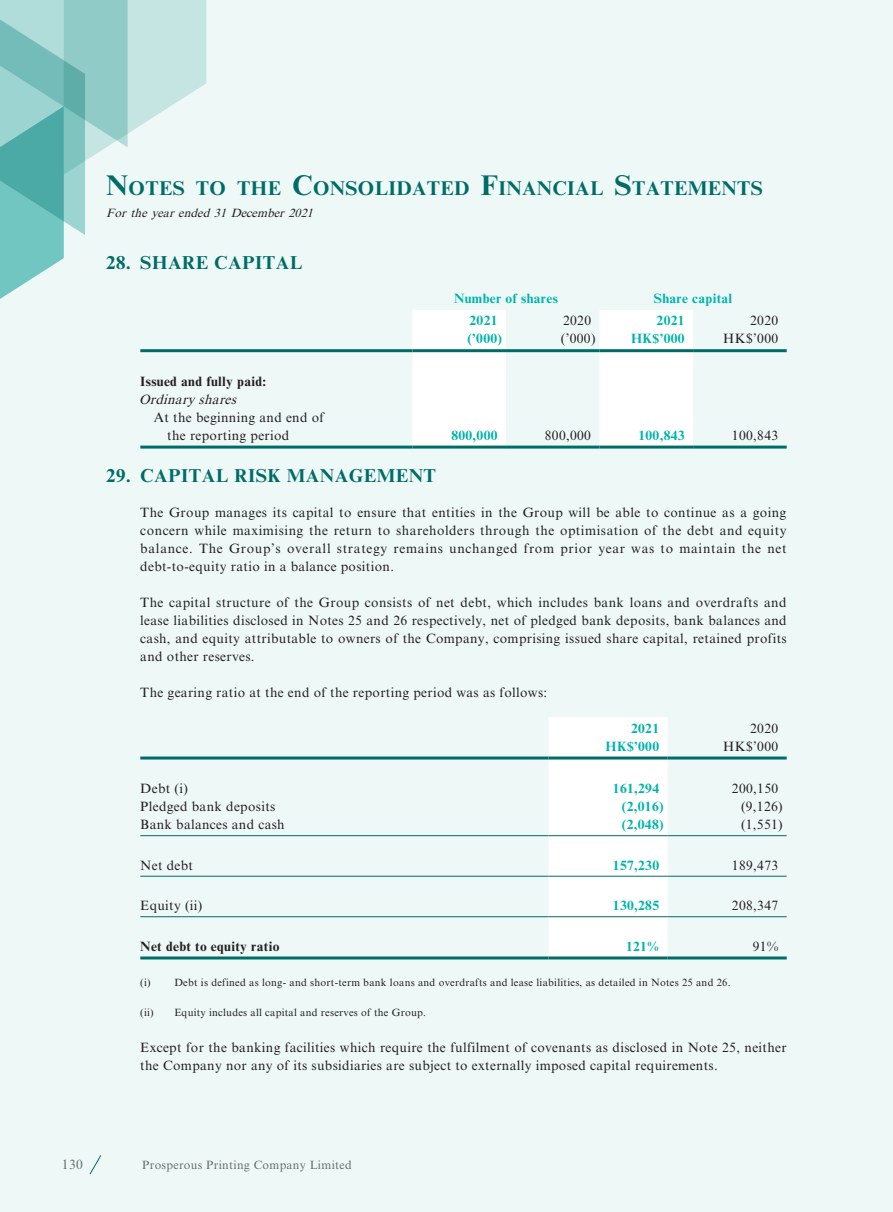
<style>
.page{position:relative;width:893px;height:1212px;background:#eef8f7}
.page>*{position:absolute;margin:0;border:0;box-sizing:border-box;transform-origin:0 0}
.t1{font:700 19.95px "Times New Roman MT Std";letter-spacing:.02em;color:#006c67}
.t2{font:700 18.75px "Times New Roman MT Std";letter-spacing:.025em;color:#006c67}
.t3{font:13.5px/18px "Times New Roman MT Std";letter-spacing:.025em;color:#231f20}
.t4{font:700 13.5px "Times New Roman MT Std";letter-spacing:.025em;color:#00b4ac}
.t5{font:700 13.5px "Times New Roman MT Std";letter-spacing:.025em;color:#231f20}
.t6{font:italic 13.5px "Times New Roman MT Std";color:#231f20}
.t7{font:13.5px "Times New Roman MT Std";color:#6c6d70}
.t8{font:12px "Times New Roman MT Std";letter-spacing:.025em;color:#6c6d70}
.t9{font:italic 12px "Times New Roman MT Std";color:#231f20}
.t10{font:10.5px "Times New Roman MT Std";letter-spacing:.025em;color:#231f20}
.s1{font-size:28.5px}
</style>
<div class="page">
<svg style="left:89px;top:1155px;width:13px;height:20px"></svg>
<svg style="left:0;top:0;width:206px;height:299px"></svg>
<svg style="left:412px;top:310px;width:281px;height:136px"></svg>
<hr style="left:140px;top:349px;width:272px;height:3px;background:#006c67">
<hr style="left:412px;top:349px;width:94px;height:3px;background:#006c67">
<hr style="left:506px;top:349px;width:94px;height:3px;background:#006c67">
<hr style="left:600px;top:349px;width:93px;height:3px;background:#006c67">
<hr style="left:693px;top:349px;width:94px;height:3px;background:#006c67">
<hr style="left:140px;top:446px;width:272px;height:3px;background:#006c67">
<hr style="left:412px;top:446px;width:94px;height:3px;background:#006c67">
<hr style="left:506px;top:446px;width:94px;height:3px;background:#006c67">
<hr style="left:600px;top:446px;width:93px;height:3px;background:#006c67">
<hr style="left:693px;top:446px;width:94px;height:3px;background:#006c67">
<div style="left:549px;top:717px;width:119px;height:239px;background:#fff"></div>
<hr style="left:140px;top:756px;width:409px;height:3px;background:#006c67">
<hr style="left:549px;top:756px;width:119px;height:3px;background:#006c67">
<hr style="left:668px;top:756px;width:119px;height:3px;background:#006c67">
<hr style="left:140px;top:835px;width:409px;height:1px;background:#006c67">
<hr style="left:549px;top:835px;width:119px;height:1px;background:#006c67">
<hr style="left:668px;top:835px;width:119px;height:1px;background:#006c67">
<hr style="left:140px;top:876px;width:409px;height:1px;background:#006c67">
<hr style="left:549px;top:876px;width:119px;height:1px;background:#006c67">
<hr style="left:668px;top:876px;width:119px;height:1px;background:#006c67">
<hr style="left:140px;top:916px;width:409px;height:1px;background:#006c67">
<hr style="left:549px;top:916px;width:119px;height:1px;background:#006c67">
<hr style="left:668px;top:916px;width:119px;height:1px;background:#006c67">
<hr style="left:140px;top:956px;width:409px;height:3px;background:#006c67">
<hr style="left:549px;top:956px;width:119px;height:3px;background:#006c67">
<hr style="left:668px;top:956px;width:119px;height:3px;background:#006c67">
<h1 class="t1" style="left:106px;top:176px;width:460px"><span class="s1">N</span>OTES TO THE <span class="s1">C</span>ONSOLIDATED <span class="s1">F</span>INANCIA</h1>
<h1 class="t1" style="left:590px;top:176px;width:174px">L <span class="s1">S</span>TATEMENTS</h1>
<p class="t9" style="left:106px;top:206px;width:212px">For the year ended 31 December 2021</p>
<h2 class="t2" style="left:106px;top:251px;width:197px">28. SHARE CAPITAL</h2>
<p class="t4" style="left:454px;top:290px;width:105px">Number of shares</p>
<p class="t4" style="left:654px;top:290px;width:80px">Share capital</p>
<p class="t4" style="left:469px;top:313px;width:30px">2021</p>
<p class="t3" style="left:563px;top:312px;width:30px">2020</p>
<p class="t4" style="left:657px;top:313px;width:30px">2021</p>
<p class="t3" style="left:750px;top:312px;width:30px">2020</p>
<p class="t4" style="left:467px;top:331px;width:36px">(’000)</p>
<p class="t3" style="left:561px;top:330px;width:36px">(’000)</p>
<p class="t4" style="left:631px;top:331px;width:55px">HK$’000</p>
<p class="t3" style="left:723px;top:330px;width:56px">HK$’000</p>
<p class="t5" style="left:140px;top:373px;width:127px">Issued and fully paid:</p>
<p class="t6" style="left:139px;top:391px;width:103px">Ordinaryshares</p>
<p class="t3" style="left:167px;top:408px;width:158px;text-indent:-14px">At the beginning and end of the reporting period</p>
<p class="t4" style="left:451px;top:427px;width:48px">800,000</p>
<p class="t3" style="left:545px;top:426px;width:48px">800,000</p>
<p class="t4" style="left:638px;top:427px;width:48px">100,843</p>
<p class="t3" style="left:732px;top:426px;width:48px">100,843</p>
<h2 class="t2" style="left:106px;top:464px;width:331px">29. CAPITAL RISK MANAGEMENT</h2>
<p class="t3" style="left:140px;top:503px;width:648px;text-align:justify">The Group manages its capital to ensure that entities in the Group will be able to continue as a going concern while maximising the return to shareholders through the optimisation of the debt and equity balance. The Group’s overall strategy remains unchanged from prior year was to maintain the net debt-to-equity ratio in a balance position.</p>
<p class="t3" style="left:140px;top:593px;width:648px;text-align:justify">The capital structure of the Group consists of net debt, which includes bank loans and overdrafts and lease liabilities disclosed in Notes 25 and 26 respectively, net of pledged bank deposits, bank balances and cash, and equity attributable to owners of the Company, comprising issued share capital, retained profits and other reserves.</p>
<p class="t3" style="left:140px;top:683px;width:408px">The gearing ratio at the end of the reporting period was as follows:</p>
<p class="t4" style="left:631px;top:720px;width:30px">2021</p>
<p class="t3" style="left:750px;top:719px;width:30px">2020</p>
<p class="t4" style="left:606px;top:738px;width:55px">HK$’000</p>
<p class="t3" style="left:723px;top:737px;width:56px">HK$’000</p>
<p class="t3" style="left:140px;top:780px;width:49px">Debt (i)</p>
<p class="t4" style="left:613px;top:780px;width:48px">161,294</p>
<p class="t3" style="left:732px;top:780px;width:48px">200,150</p>
<p class="t3" style="left:140px;top:798px;width:137px">Pledged bank deposits</p>
<p class="t4" style="left:622px;top:798px;width:43px">(2,016)</p>
<p class="t3" style="left:741px;top:798px;width:43px">(9,126)</p>
<p class="t3" style="left:140px;top:816px;width:146px">Bank balances and cash</p>
<p class="t4" style="left:622px;top:816px;width:43px">(2,048)</p>
<p class="t3" style="left:741px;top:816px;width:43px">(1,551)</p>
<p class="t3" style="left:140px;top:856px;width:54px">Net debt</p>
<p class="t4" style="left:613px;top:857px;width:48px">157,230</p>
<p class="t3" style="left:732px;top:856px;width:48px">189,473</p>
<p class="t3" style="left:140px;top:897px;width:64px">Equity (ii)</p>
<p class="t4" style="left:613px;top:897px;width:48px">130,285</p>
<p class="t3" style="left:732px;top:897px;width:48px">208,347</p>
<p class="t5" style="left:140px;top:938px;width:141px">Net debt to equity ratio</p>
<p class="t4" style="left:626px;top:938px;width:35px">121%</p>
<p class="t3" style="left:753px;top:937px;width:27px">91%</p>
<p class="t10" style="left:140px;top:976px;width:592px">(i) Debt is defined as long- and short-term bank loans and overdrafts and lease liabilities, as detailed in Notes 25 and 26.</p>
<p class="t10" style="left:140px;top:1006px;width:287px">(ii) Equity includes all capital and reserves of the Group.</p>
<p class="t3" style="left:140px;top:1038px;width:648px">Except for the banking facilities which require the fulfilment of covenants as disclosed in Note 25, neither the Company nor any of its subsidiaries are subject to externally imposed capital requirements.</p>
<p class="t7" style="left:62px;top:1157px;width:22px">130</p>
<p class="t8" style="left:142px;top:1158px;width:211px">Prosperous Printing Company Limited</p>
</div>
